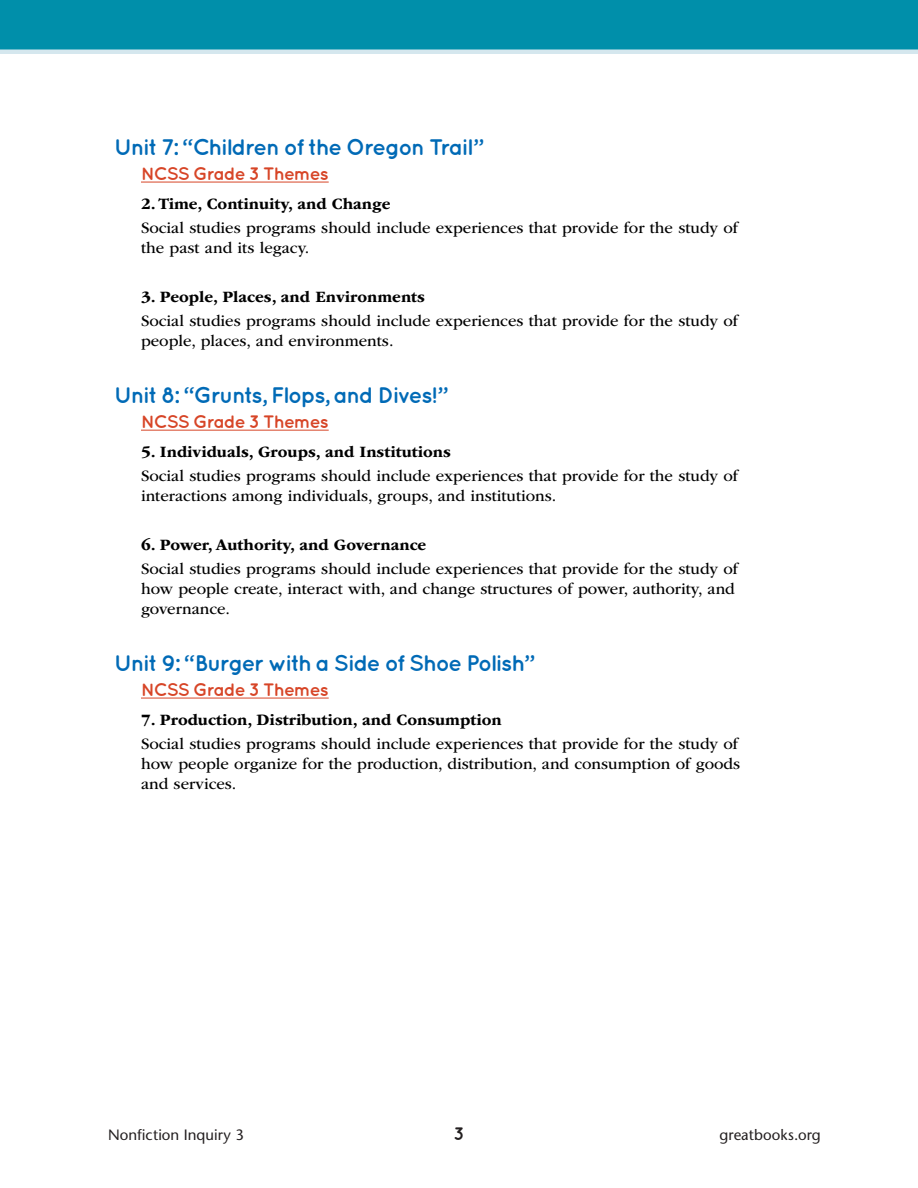
<style>
.page{position:relative;width:918px;height:1188px;background:#fff}
.page>*{position:absolute;margin:0;border:0;box-sizing:border-box;transform-origin:0 0}
.t1{font:700 22.5px "Quicksand";letter-spacing:-.06em;color:#006ab6}
.t2{font:700 18px "Quicksand";letter-spacing:-.055em;color:#d74527}
.t3{font:700 18px "Quicksand";color:#231f20}
.t4{font:16.5px/24.3px "ITC Garamond Std";color:#000}
.t5{font:500 15px "Stone Sans Std";letter-spacing:.005em;color:#231f20}
.t6{font:500 15px "Stone Sans Std";letter-spacing:.005em;color:#000}
.s1{font-weight:700}
</style>
<div class="page">
<div style="left:0;top:0;width:918px;height:54px;background:#008faa"></div>
<hr style="left:0;top:50px;width:918px;height:4px;background:#d5e7ee">
<hr style="left:141px;top:182px;width:188px;height:1px;background:#d74527">
<hr style="left:141px;top:430px;width:188px;height:1px;background:#d74527">
<hr style="left:141px;top:698px;width:188px;height:1px;background:#d74527">
<p class="t1" style="left:114px;top:133px;width:372px">Unit 7: “Children of the oregon Trail”</p>
<p class="t2" style="left:141px;top:163px;width:189px">NCSS Grade 3 Themes</p>
<p class="t4" style="left:141px;top:192px;width:599px"><span class="s1">2. Time, Continuity, and Change<br></span>Social studies programs should include experiences that provide for the study of</p>
<p class="t4" style="left:141px;top:236px;width:170px">the past and its legacy.</p>
<p class="t4" style="left:141px;top:285px;width:599px"><span class="s1">3. People, Places, and Environments<br></span>Social studies programs should include experiences that provide for the study of</p>
<p class="t4" style="left:141px;top:329px;width:254px">people, places, and environments.</p>
<p class="t1" style="left:114px;top:381px;width:336px">Unit 8: “Grunts, flops, and Dives!”</p>
<p class="t2" style="left:141px;top:411px;width:189px">NCSS Grade 3 Themes</p>
<p class="t4" style="left:141px;top:440px;width:599px"><span class="s1">5. Individuals, Groups, and Institutions<br></span>Social studies programs should include experiences that provide for the study of</p>
<p class="t4" style="left:141px;top:484px;width:417px">interactions among individuals, groups, and institutions.</p>
<p class="t4" style="left:141px;top:533px;width:599px"><span class="s1">6. Power, Authority, and Governance<br></span>Social studies programs should include experiences that provide for the study of</p>
<p class="t4" style="left:141px;top:579px;width:595px;line-height:19.8px">how people create, interact with, and change structures of power, authority, and governance.</p>
<p class="t1" style="left:114px;top:649px;width:423px">Unit 9: “Burger with a Side of Shoe Polish”</p>
<p class="t2" style="left:141px;top:679px;width:189px">NCSS Grade 3 Themes</p>
<p class="t4" style="left:141px;top:708px;width:599px"><span class="s1">7. Production, Distribution, and Consumption<br></span>Social studies programs should include experiences that provide for the study of</p>
<p class="t4" style="left:141px;top:754px;width:601px;line-height:19.8px">how people organize for the production, distribution, and consumption of goods and services.</p>
<p class="t5" style="left:108px;top:1126px;width:137px">Nonfiction Inquiry 3</p>
<p class="t3" style="left:454px;top:1123px;width:12px">3</p>
<p class="t5" style="left:720px;top:1126px;width:103px">greatbooks.org</p>
<p class="t6" style="left:43px;top:1127px;width:137px">Nonfiction Inquiry 3</p>
</div>
